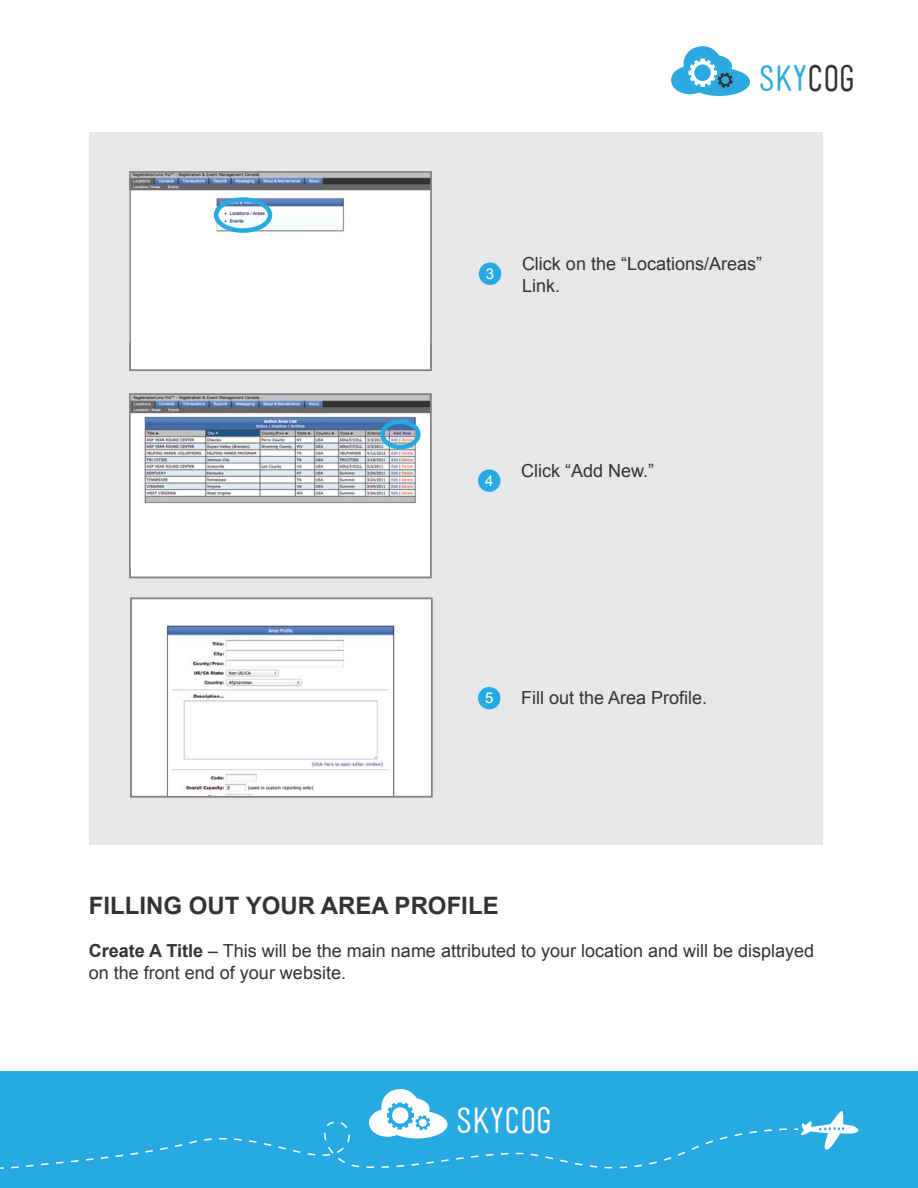
<style>
.page{position:relative;width:918px;height:1188px;background:#fff}
.page>*{position:absolute;margin:0;border:0;box-sizing:border-box;transform-origin:0 0}
.t1{font:35.1px "Mensch";letter-spacing:-.015em;color:#2ba9e0}
.t2{font:34.8px "Mensch";letter-spacing:-.015em;color:#fff}
.t3{font:700 24px "Arial";color:#343333}
.t4{font:18px/21.6px "Arial";color:#343333}
.t5{font:14.85px "Arial";color:#fff}
.s1{color:#343333}
.s2{font-weight:700}
</style>
<div class="page">
<div style="left:89px;top:132px;width:734px;height:712px;background:#e6e7e8"></div>
<div style="left:130px;top:598px;width:302px;height:199px;background:#fff"></div>
<img style="left:165px;top:625px;width:230px;height:169px">
<div style="left:130px;top:598px;width:302px;height:199px;border:2px solid #808285"></div>
<div style="left:478px;top:469px;width:22px;height:23px;background:#27aae1;border-radius:50%"></div>
<div style="left:478px;top:687px;width:22px;height:22px;background:#27aae1;border-radius:50%"></div>
<div style="left:129px;top:171px;width:303px;height:200px;background:#fff"></div>
<img style="left:132px;top:174px;width:297px;height:59px">
<div style="left:129px;top:171px;width:303px;height:200px;border:2px solid #808285"></div>
<div style="left:214px;top:197px;width:58px;height:36px;border:4px solid #27aae1;border-radius:50%"></div>
<div style="left:479px;top:263px;width:22px;height:22px;background:#27aae1;border-radius:50%"></div>
<div style="left:129px;top:393px;width:303px;height:185px;background:#fff"></div>
<img style="left:132px;top:396px;width:297px;height:108px">
<div style="left:129px;top:393px;width:303px;height:185px;border:2px solid #808285"></div>
<div style="left:380px;top:419px;width:41px;height:30px;border:4px solid #27aae1;border-radius:50%"></div>
<svg style="left:696px;top:55px;width:36px;height:22px"></svg>
<div style="left:671px;top:66px;width:38px;height:28px;background:#2ba9e0;border-radius:50%"></div>
<div style="left:684px;top:46px;width:37px;height:36px;background:#2ba9e0;border-radius:50%"></div>
<div style="left:689px;top:68px;width:61px;height:28px;background:#2ba9e0;border-radius:50%"></div>
<svg style="left:689px;top:59px;width:44px;height:29px"></svg>
<div style="left:0;top:1071px;width:918px;height:117px;background:#27aae1"></div>
<svg style="left:11px;top:1121px;width:776px;height:48px"></svg>
<svg style="left:369px;top:1089px;width:78px;height:50px"></svg>
<svg style="left:794px;top:1111px;width:65px;height:39px"></svg>
<h1 class="t1" style="left:758px;top:62px;width:99px">SKY<span class="s1">COG</span></h1>
<p class="t5" style="left:486px;top:264px;width:10px">3</p>
<p class="t4" style="left:522px;top:254px;width:242px">Click on the “Locations/Areas”<br>Link.</p>
<p class="t5" style="left:485px;top:471px;width:10px">4</p>
<p class="t4" style="left:521px;top:460px;width:135px">Click “Add New.”</p>
<p class="t5" style="left:485px;top:688px;width:10px">5</p>
<p class="t4" style="left:521px;top:687px;width:188px">Fill out the Area Profile.</p>
<h3 class="t3" style="left:89px;top:890px;width:411px">FILLING OUT YOUR AREA PROFILE</h3>
<p class="t4" style="left:89px;top:940px;width:727px"><span class="s2">Create A Title</span> – This will be the main name attributed to your location and will be displayed on the front end of your website.</p>
<h2 class="t2" style="left:456px;top:1105px;width:98px">SKYCOG</h2>
</div>
